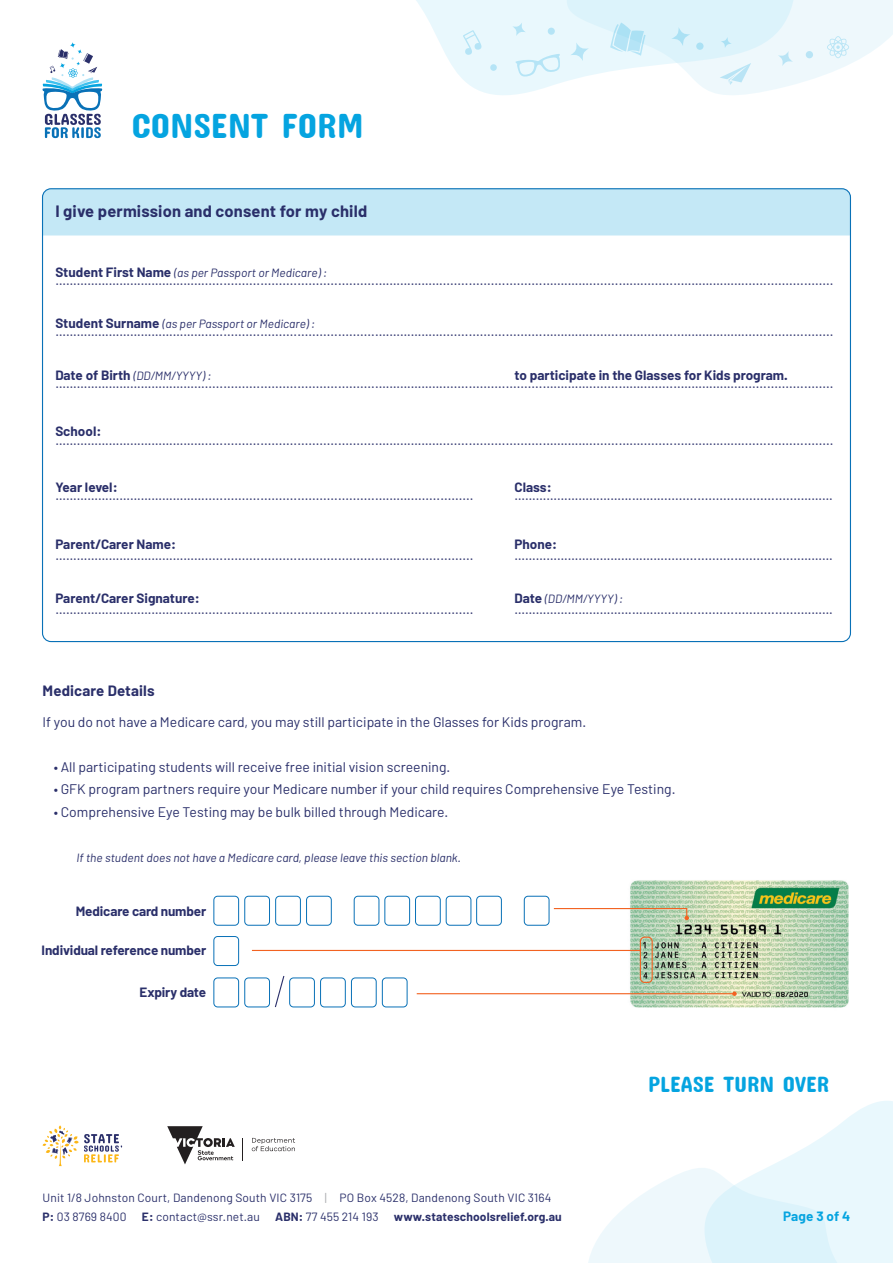
<style>
.page{position:relative;width:893px;height:1263px;background:#fff}
.page>*{position:absolute;margin:0;border:0;box-sizing:border-box;transform-origin:0 0}
.t1{font:35.1px "Concert One";color:#05a4e0}
.t2{font:22.2px "Concert One";color:#05a4e0}
.t3{font:700 16.5px "Barlow";letter-spacing:.01em;color:#2a2f6a}
.t4{font:700 15px "Barlow";letter-spacing:.01em;color:#2a2f6a}
.t5{font:13.95px "Barlow";color:#2a2f6a}
.t6{font:13.5px "Barlow";color:#2a2f6a}
.t7{font:700 13.5px "Barlow";letter-spacing:-.005em;color:#2a2f6a}
.t8{font:700 13.5px "Barlow";letter-spacing:.005em;color:#05a4e0}
.t9{font:italic 12px "Barlow";color:#2a2f6a}
.t10{font:12px/19.5px "Barlow";letter-spacing:.01em;color:#2a2f6a}
.t11{font:700 12px "Barlow";letter-spacing:.01em;color:#2a2f6a}
.s1{font-weight:700;font-style:normal;font-size:13.5px}
.s2{color:#a8a9ad}
.s3{font-weight:700}
</style>
<div class="page">
<svg style="left:588px;top:1101px;width:305px;height:162px"></svg>
<svg style="left:42px;top:42px;width:60px;height:96px"></svg>
<svg style="left:416px;top:0;width:99px;height:95px;fill:#e9f8fd"></svg>
<div style="left:490px;top:64px;width:7px;height:7px;background:#b5e4f6;border-radius:50%"></div>
<svg style="left:512px;top:23px;width:14px;height:13px"></svg>
<svg style="left:463px;top:30px;width:19px;height:26px"></svg>
<svg style="left:515px;top:0;width:378px;height:95px"></svg>
<div style="left:43px;top:189px;width:807px;height:46px;background:#c4e8f6"></div>
<svg style="left:274px;top:976px;width:11px;height:32px"></svg>
<div style="left:213px;top:896px;width:26px;height:30px;border:1px solid #0971b7;border-radius:4px"></div>
<div style="left:289px;top:977px;width:26px;height:30px;border:1px solid #0971b7;border-radius:4px"></div>
<div style="left:213px;top:977px;width:26px;height:30px;border:1px solid #0971b7;border-radius:4px"></div>
<div style="left:213px;top:936px;width:26px;height:30px;border:1px solid #0971b7;border-radius:4px"></div>
<div style="left:354px;top:896px;width:25px;height:30px;border:1px solid #0971b7;border-radius:4px"></div>
<div style="left:524px;top:896px;width:25px;height:30px;border:1px solid #0971b7;border-radius:4px"></div>
<div style="left:244px;top:896px;width:26px;height:30px;border:1px solid #0971b7;border-radius:4px"></div>
<div style="left:320px;top:977px;width:26px;height:30px;border:1px solid #0971b7;border-radius:4px"></div>
<div style="left:244px;top:977px;width:26px;height:30px;border:1px solid #0971b7;border-radius:4px"></div>
<div style="left:384px;top:896px;width:26px;height:30px;border:1px solid #0971b7;border-radius:4px"></div>
<div style="left:275px;top:896px;width:26px;height:30px;border:1px solid #0971b7;border-radius:4px"></div>
<div style="left:351px;top:977px;width:26px;height:30px;border:1px solid #0971b7;border-radius:4px"></div>
<div style="left:415px;top:896px;width:26px;height:30px;border:1px solid #0971b7;border-radius:4px"></div>
<div style="left:306px;top:896px;width:26px;height:30px;border:1px solid #0971b7;border-radius:4px"></div>
<div style="left:382px;top:977px;width:25px;height:30px;border:1px solid #0971b7;border-radius:4px"></div>
<div style="left:476px;top:896px;width:26px;height:30px;border:1px solid #0971b7;border-radius:4px"></div>
<div style="left:446px;top:896px;width:25px;height:30px;border:1px solid #0971b7;border-radius:4px"></div>
<img style="left:628px;top:880px;width:221px;height:128px">
<hr style="left:252px;top:950px;width:388px;height:1px;background:#f26221">
<hr style="left:417px;top:993px;width:317px;height:1px;background:#f26221">
<svg style="left:732px;top:991px;width:5px;height:5px"></svg>
<svg style="left:553px;top:907px;width:136px;height:13px"></svg>
<div style="left:640px;top:936px;width:13px;height:47px;border:1px solid #f26221;border-radius:4px"></div>
<svg style="left:43px;top:1125px;width:79px;height:41px"></svg>
<svg style="left:167px;top:1126px;width:68px;height:38px"></svg>
<svg style="left:252px;top:1138px;width:43px;height:13px"></svg>
<h1 class="t1" style="left:132px;top:104px;width:234px">CONSENT FORM</h1>
<p class="t3" style="left:55px;top:201px;width:313px">I give permission and consent for my child</p>
<p class="t9" style="left:55px;top:265px;width:273px"><span class="s1">Student First Name</span> (as per Passport or Medicare) :</p>
<p class="t6" style="left:55px;top:272px;width:780px">……………………………………...............................................………………............................………….........……..........………………........................</p>
<p class="t9" style="left:55px;top:316px;width:261px"><span class="s1">Student Surname</span> (as per Passport or Medicare) :</p>
<p class="t9" style="left:55px;top:368px;width:158px"><span class="s1">Date of Birth</span> (DD/MM/YYYY) :</p>
<p class="t7" style="left:514px;top:366px;width:275px">to participate in the Glasses for Kids program.</p>
<p class="t6" style="left:55px;top:323px;width:780px">……………………………………...............................................………………............................………….........……..........………………........................</p>
<p class="t6" style="left:55px;top:375px;width:780px">……………………………………...............................................………………............................………….........……..........………………........................</p>
<p class="t7" style="left:55px;top:423px;width:47px">School:</p>
<p class="t6" style="left:55px;top:431px;width:780px">……………………………………...............................................………………............................………….........……..........………………........................</p>
<p class="t7" style="left:55px;top:478px;width:64px">Year level:</p>
<p class="t7" style="left:514px;top:478px;width:39px">Class:</p>
<p class="t6" style="left:55px;top:486px;width:420px">……………………………………...............................................……….................</p>
<p class="t6" style="left:514px;top:486px;width:320px">…………………………………….....................................………</p>
<p class="t7" style="left:55px;top:536px;width:122px">Parent/Carer Name:</p>
<p class="t7" style="left:514px;top:536px;width:44px">Phone:</p>
<p class="t6" style="left:55px;top:547px;width:420px">……………………………………...............................................……….................</p>
<p class="t6" style="left:514px;top:547px;width:320px">…………………………………….....................................………</p>
<p class="t7" style="left:55px;top:590px;width:146px">Parent/Carer Signature:</p>
<p class="t9" style="left:514px;top:591px;width:110px"><span class="s1">Date</span> (DD/MM/YYYY) :</p>
<p class="t6" style="left:55px;top:600px;width:420px">……………………………………...............................................……….................</p>
<p class="t6" style="left:514px;top:600px;width:320px">…………………………………….....................................………</p>
<p class="t4" style="left:43px;top:681px;width:114px">Medicare Details</p>
<p class="t5" style="left:43px;top:713px;width:545px">If you do not have a Medicare card, you may still participate in the Glasses for Kids program.</p>
<p class="t5" style="left:54px;top:758px;width:398px">• All participating students will receive free initial vision screening.</p>
<p class="t5" style="left:54px;top:780px;width:623px">• GFK program partners require your Medicare number if your child requires Comprehensive Eye Testing.</p>
<p class="t5" style="left:54px;top:803px;width:396px">• Comprehensive Eye Testing may be bulk billed through Medicare.</p>
<p class="t9" style="left:77px;top:850px;width:386px">If the student does not have a Medicare card, please leave this section blank.</p>
<p class="t7" style="left:76px;top:902px;width:132px">Medicare card number</p>
<p class="t7" style="left:42px;top:942px;width:166px">Individual reference number</p>
<p class="t7" style="left:140px;top:983px;width:68px">Expiry date</p>
<h2 class="t2" style="left:648px;top:1071px;width:183px">PLEASE TURN OVER</h2>
<p class="t10" style="left:43px;top:1187px;width:510px">Unit 1/8 Johnston Court, Dandenong South VIC 3175 <span class="s2">|</span> PO Box 4528, Dandenong South VIC 3164<br><span class="s3">P:</span> 03 8769 8400</p>
<p class="t10" style="left:142px;top:1207px;width:120px"><span class="s3">E:</span> contact@ssr.net.au</p>
<p class="t10" style="left:275px;top:1207px;width:105px"><span class="s3">ABN:</span> 77 455 214 193</p>
<p class="t11" style="left:394px;top:1209px;width:169px">www.stateschoolsrelief.org.au</p>
<p class="t8" style="left:783px;top:1207px;width:69px">Page 3 of 4</p>
</div>
